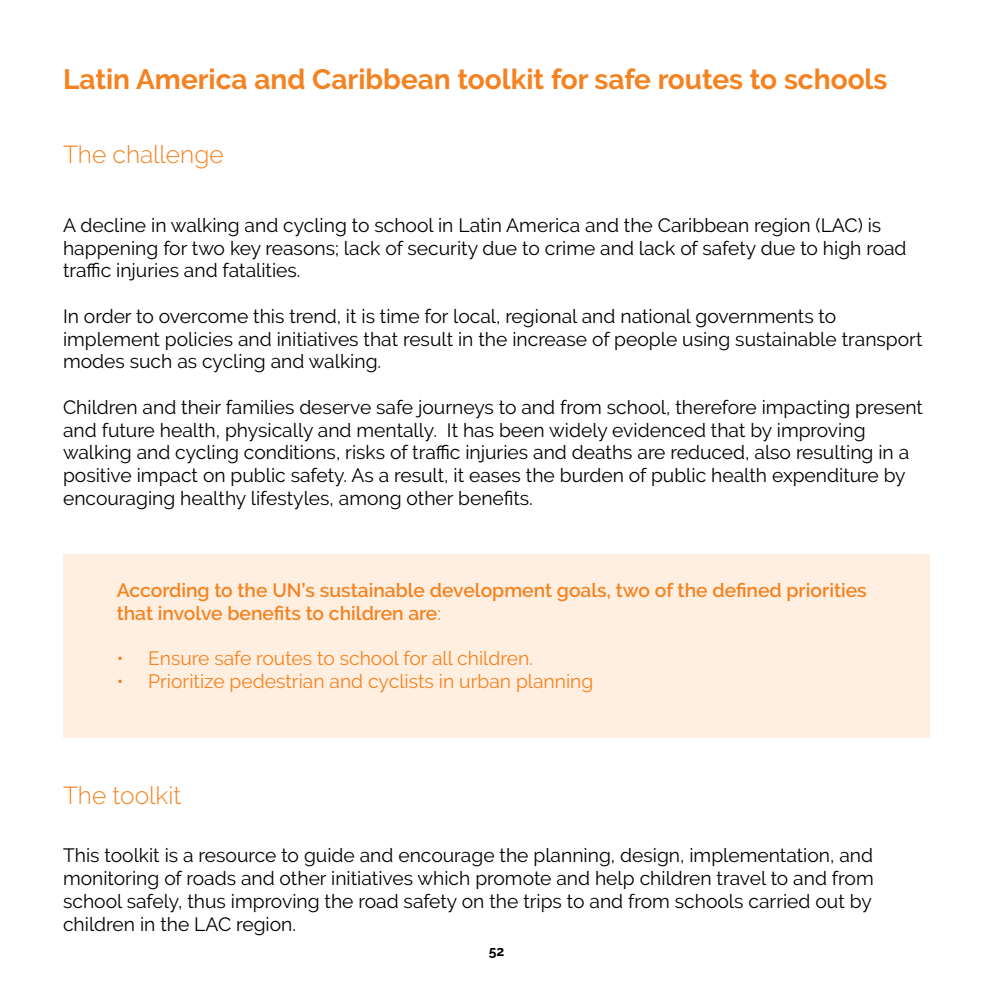
<style>
.page{position:relative;width:993px;height:993px;background:#fff}
.page>*{position:absolute;margin:0;border:0;box-sizing:border-box;transform-origin:0 0}
.t1{font:700 28px "Raleway";color:#f58220}
.t2{font:300 24.5px "Raleway";color:#f58220}
.t3{font:19.25px/22.8px "Raleway";color:#000}
.t4{font:600 19.25px/22.8px "Raleway";color:#f58220}
.t5{font:19.25px "Raleway";color:#f58220}
.t6{font:700 14px "Raleway";color:#000}
.s1{font-weight:400}
</style>
<div class="page">
<div style="left:63px;top:554px;width:866px;height:183px;background:#ffefe1"></div>
<h1 class="t1" style="left:63px;top:63px;width:825px">Latin America and Caribbean toolkit for safe routes to schools</h1>
<p class="t2" style="left:63px;top:140px;width:162px">The challenge</p>
<p class="t3" style="left:63px;top:213px;width:844px">A decline in walking and cycling to school in Latin America and the Caribbean region (LAC) is happening for two key reasons; lack of security due to crime and lack of safety due to high road traffic injuries and fatalities.</p>
<p class="t3" style="left:63px;top:304px;width:860px">In order to overcome this trend, it is time for local, regional and national governments to implement policies and initiatives that result in the increase of people using sustainable transport modes such as cycling and walking.</p>
<p class="t3" style="left:63px;top:395px;width:861px">Children and their families deserve safe journeys to and from school, therefore impacting present and future health, physically and mentally. It has been widely evidenced that by improving walking and cycling conditions, risks of traffic injuries and deaths are reduced, also resulting in a positive impact on public safety. As a result, it eases the burden of public health expenditure by encouraging healthy lifestyles, among other benefits.</p>
<p class="t4" style="left:117px;top:578px;width:751px">According to the UN’s sustainable development goals, two of the defined priorities that involve benefits to children are<span class="s1">:</span></p>
<p class="t5" style="left:117px;top:647px;width:417px">• Ensure safe routes to school for all children.</p>
<p class="t5" style="left:117px;top:669px;width:478px">• Prioritize pedestrian and cyclists in urban planning</p>
<p class="t2" style="left:63px;top:781px;width:120px">The toolkit</p>
<p class="t3" style="left:63px;top:844px;width:811px;text-align:justify">This toolkit is a resource to guide and encourage the planning, design, implementation, and monitoring of roads and other initiatives which promote and help children travel to and from school safely, thus improving the road safety on the trips to and from schools carried out by children in the LAC region.</p>
<p class="t6" style="left:488px;top:942px;width:17px">52</p>
</div>
